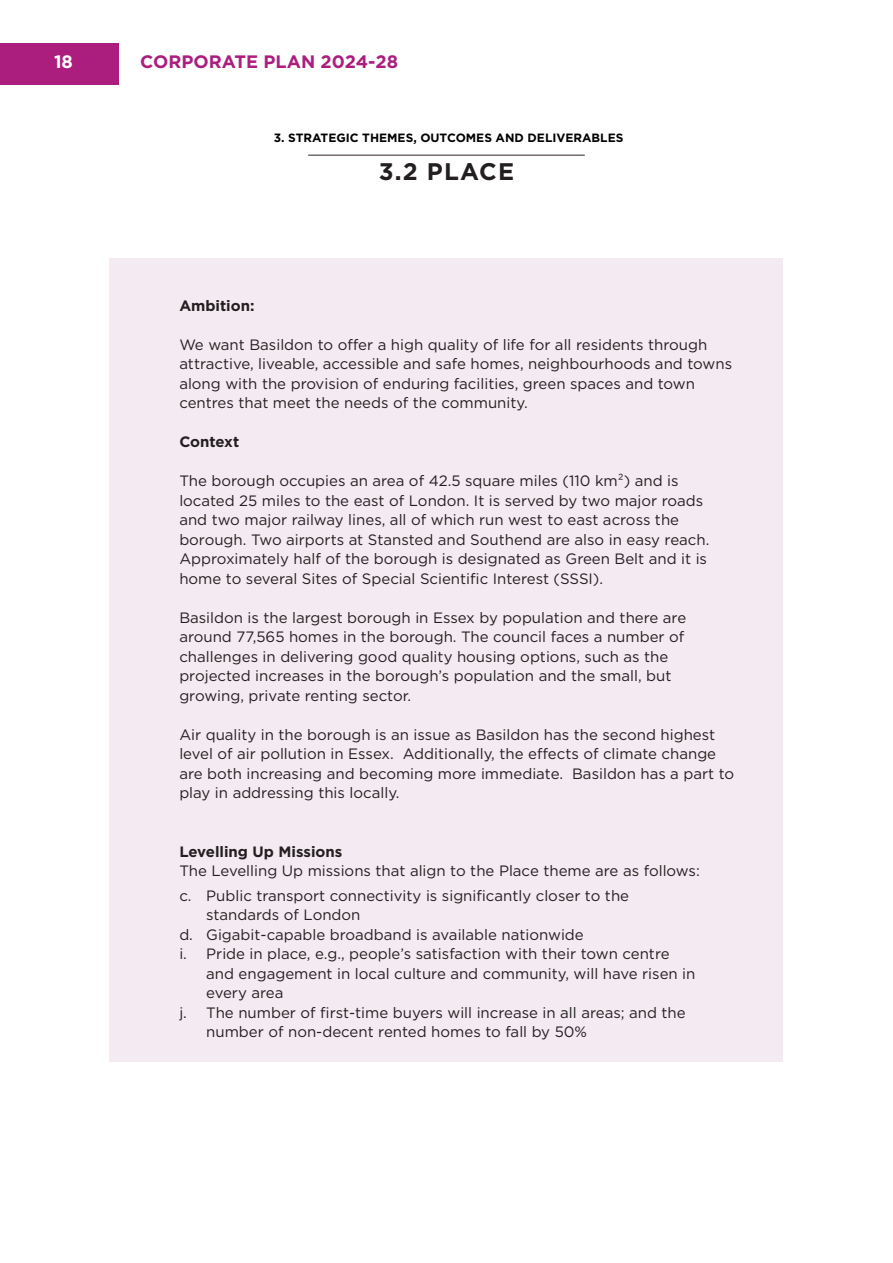
<style>
.page{position:relative;width:893px;height:1263px;background:#fff}
.page>*{position:absolute;margin:0;border:0;box-sizing:border-box;transform-origin:0 0}
.Chapter_Title_-_Align_Center{font:700 24px "Gotham";letter-spacing:.05em;color:#231f20}
.t1{font:700 18px "Gotham";color:#ab1e7e}
.t2{font:700 18px "Gotham";color:#fff}
.t3{font:15px/19.5px "Gotham";color:#231f20}
.t4{font:700 15px "Gotham";color:#231f20}
.Section_Title{font:700 12px "Gotham";color:#000}
</style>
<div class="page">
<hr style="left:892px;top:0;width:1px;height:1263px;background:#7f8586">
<div style="left:110px;top:259px;width:673px;height:803px;background:#f4eaf1"></div>
<hr style="left:308px;top:155px;width:277px;height:1px;background:#2c2523">
<div style="left:0;top:44px;width:118px;height:41px;background:#ab1e7e"></div>
<p class="t2" style="left:54px;top:49px;width:20px">18</p>
<p class="t1" style="left:140px;top:49px;width:259px">CORPORATE PLAN 2024-28</p>
<p class="Section_Title" style="left:274px;top:130px;width:351px">3. STRATEGIC THEMES, OUTCOMES AND DELIVERABLES</p>
<p class="Chapter_Title_-_Align_Center" style="left:379px;top:156px;width:137px">3.2 PLACE</p>
<p class="t4" style="left:179px;top:296px;width:77px">Ambition:</p>
<p class="t3" style="left:179px;top:334px;width:554px">We want Basildon to offer a high quality of life for all residents through attractive, liveable, accessible and safe homes, neighbourhoods and towns along with the provision of enduring facilities, green spaces and town centres that meet the needs of the community.</p>
<p class="t4" style="left:179px;top:432px;width:61px">Context</p>
<p class="t3" style="left:179px;top:471px;width:532px">The borough occupies an area of 42.5 square miles (110 km²) and is located 25 miles to the east of London. It is served by two major roads and two major railway lines, all of which run west to east across the borough. Two airports at Stansted and Southend are also in easy reach.<br>Approximately half of the borough is designated as Green Belt and it is home to several Sites of Special Scientific Interest (SSSI).</p>
<p class="t3" style="left:179px;top:607px;width:508px">Basildon is the largest borough in Essex by population and there are around 77,565 homes in the borough. The council faces a number of challenges in delivering good quality housing options, such as the projected increases in the borough’s population and the small, but growing, private renting sector.</p>
<p class="t3" style="left:179px;top:724px;width:556px">Air quality in the borough is an issue as Basildon has the second highest level of air pollution in Essex. Additionally, the effects of climate change are both increasing and becoming more immediate. Basildon has a part to play in addressing this locally.</p>
<p class="t4" style="left:179px;top:842px;width:165px">Levelling Up Missions</p>
<p class="t3" style="left:179px;top:861px;width:522px">The Levelling Up missions that align to the Place theme are as follows:</p>
<p class="t3" style="left:179px;top:885px;width:14px">c.</p>
<p class="t3" style="left:179px;top:924px;width:15px">d.</p>
<p class="t3" style="left:179px;top:944px;width:9px">i.</p>
<p class="t3" style="left:179px;top:1002px;width:9px">j.</p>
<p class="t3" style="left:206px;top:885px;width:424px">Public transport connectivity is significantly closer to the standards of London</p>
<p class="t3" style="left:206px;top:924px;width:379px">Gigabit-capable broadband is available nationwide</p>
<p class="t3" style="left:206px;top:944px;width:491px">Pride in place, e.g., people’s satisfaction with their town centre and engagement in local culture and community, will have risen in every area</p>
<p class="t3" style="left:206px;top:1002px;width:481px">The number of first-time buyers will increase in all areas; and the number of non-decent rented homes to fall by 50%</p>
</div>
